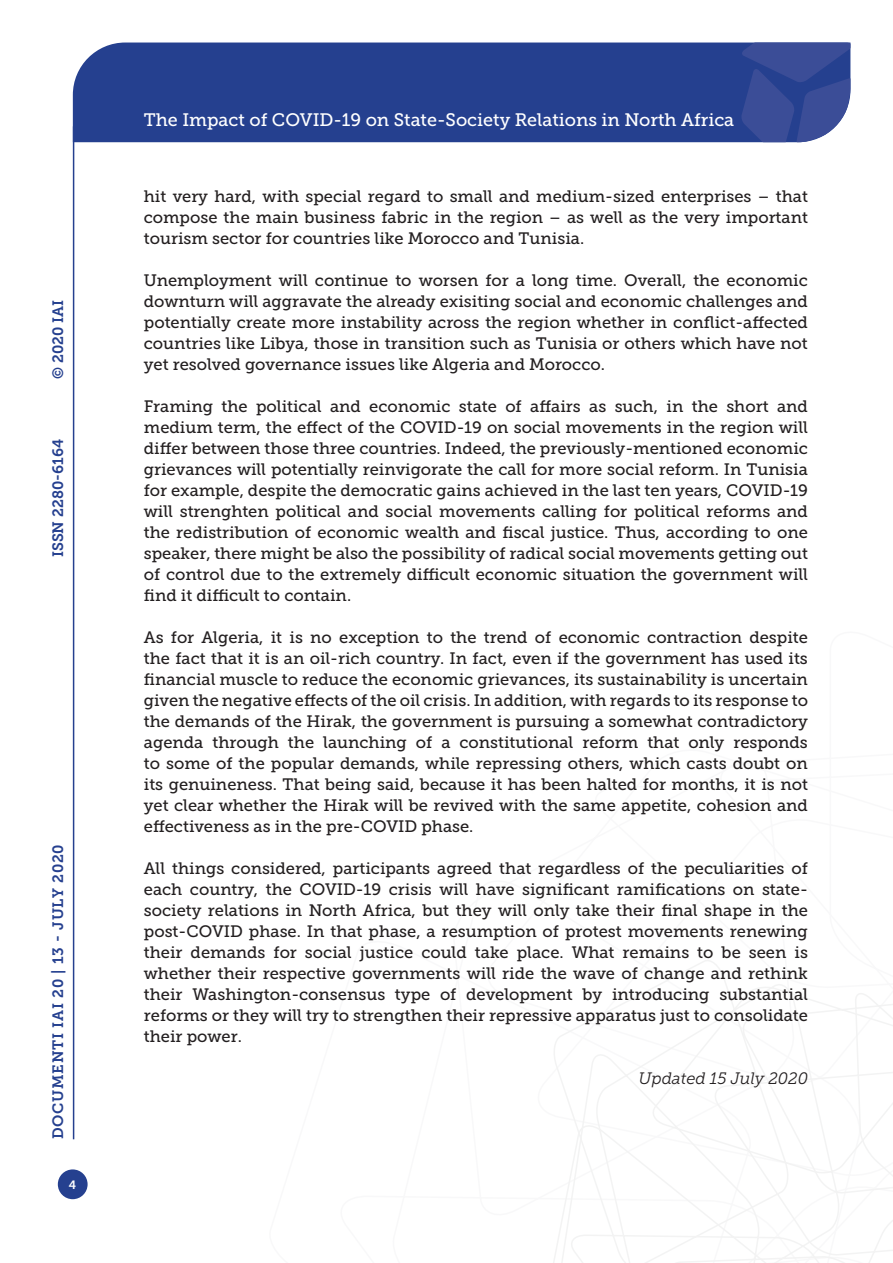
<style>
.page{position:relative;width:893px;height:1263px;background:#fff}
.page>*{position:absolute;margin:0;border:0;box-sizing:border-box;transform-origin:0 0}
.t1{font:18px "Museo Slab 500";color:#fff}
.Testo{font:16.5px/21px "Museo Slab 500";color:#231f20;text-align:justify}
.Testo-2{font:italic 16.5px "Museo Slab 300";color:#231f20}
.t2{font:15px "Museo Slab 700";letter-spacing:.05em;color:#25408f}
.t3{font:15px "Museo Slab 700";color:#25408f}
.t4{font:12px "Museo Slab 700";color:#fff}
</style>
<div class="page">
<svg style="left:553px;top:960px;width:340px;height:303px"></svg>
<div style="left:73px;top:43px;width:668px;height:99px;background:#25408f"></div>
<svg style="left:741px;top:43px;width:109px;height:99px"></svg>
<div style="left:58px;top:1169px;width:30px;height:30px;background:#25408f;border-radius:50%"></div>
<hr style="left:73px;top:126px;width:1px;height:1013px;background:#25408f">
<p class="t2" style="left:50px;top:379px;width:80px;rotate:-90deg">© 2020 IAI</p>
<p class="t3" style="left:50px;top:557px;width:120px;rotate:-90deg">ISSN 2280-6164</p>
<p class="t2" style="left:50px;top:1139px;width:296px;rotate:-90deg">DOCUMENTI IAI 20 | 13 - JULY 2020</p>
<p class="t4" style="left:69px;top:1178px;width:9px">4</p>
<p class="t1" style="left:144px;top:110px;width:592px">The Impact of COVID-19 on State-Society Relations in North Africa</p>
<p class="Testo" style="left:144px;top:186px;width:666px">hit very hard, with special regard to small and medium-sized enterprises – that compose the main business fabric in the region – as well as the very important tourism sector for countries like Morocco and Tunisia.</p>
<p class="Testo" style="left:144px;top:270px;width:666px">Unemployment will continue to worsen for a long time. Overall, the economic downturn will aggravate the already exisiting social and economic challenges and potentially create more instability across the region whether in conflict-affected countries like Libya, those in transition such as Tunisia or others which have not yet resolved governance issues like Algeria and Morocco.</p>
<p class="Testo" style="left:144px;top:396px;width:666px">Framing the political and economic state of affairs as such, in the short and medium term, the effect of the COVID-19 on social movements in the region will differ between those three countries. Indeed, the previously-mentioned economic grievances will potentially reinvigorate the call for more social reform. In Tunisia for example, despite the democratic gains achieved in the last ten years, COVID-19 will strenghten political and social movements calling for political reforms and the redistribution of economic wealth and fiscal justice. Thus, according to one speaker, there might be also the possibility of radical social movements getting out of control due to the extremely difficult economic situation the government will find it difficult to contain.</p>
<p class="Testo" style="left:144px;top:627px;width:666px">As for Algeria, it is no exception to the trend of economic contraction despite the fact that it is an oil-rich country. In fact, even if the government has used its financial muscle to reduce the economic grievances, its sustainability is uncertain given the negative effects of the oil crisis. In addition, with regards to its response to the demands of the Hirak, the government is pursuing a somewhat contradictory agenda through the launching of a constitutional reform that only responds to some of the popular demands, while repressing others, which casts doubt on its genuineness. That being said, because it has been halted for months, it is not yet clear whether the Hirak will be revived with the same appetite, cohesion and effectiveness as in the pre-COVID phase.</p>
<p class="Testo" style="left:144px;top:858px;width:666px">All things considered, participants agreed that regardless of the peculiarities of each country, the COVID-19 crisis will have significant ramifications on state&shy;society relations in North Africa, but they will only take their final shape in the post-COVID phase. In that phase, a resumption of protest movements renewing their demands for social justice could take place. What remains to be seen is whether their respective governments will ride the wave of change and rethink their Washington-consensus type of development by introducing substantial reforms or they will try to strengthen their repressive apparatus just to consolidate their power.</p>
<p class="Testo-2" style="left:638px;top:1069px;width:171px">Updated 15 July 2020</p>
</div>
